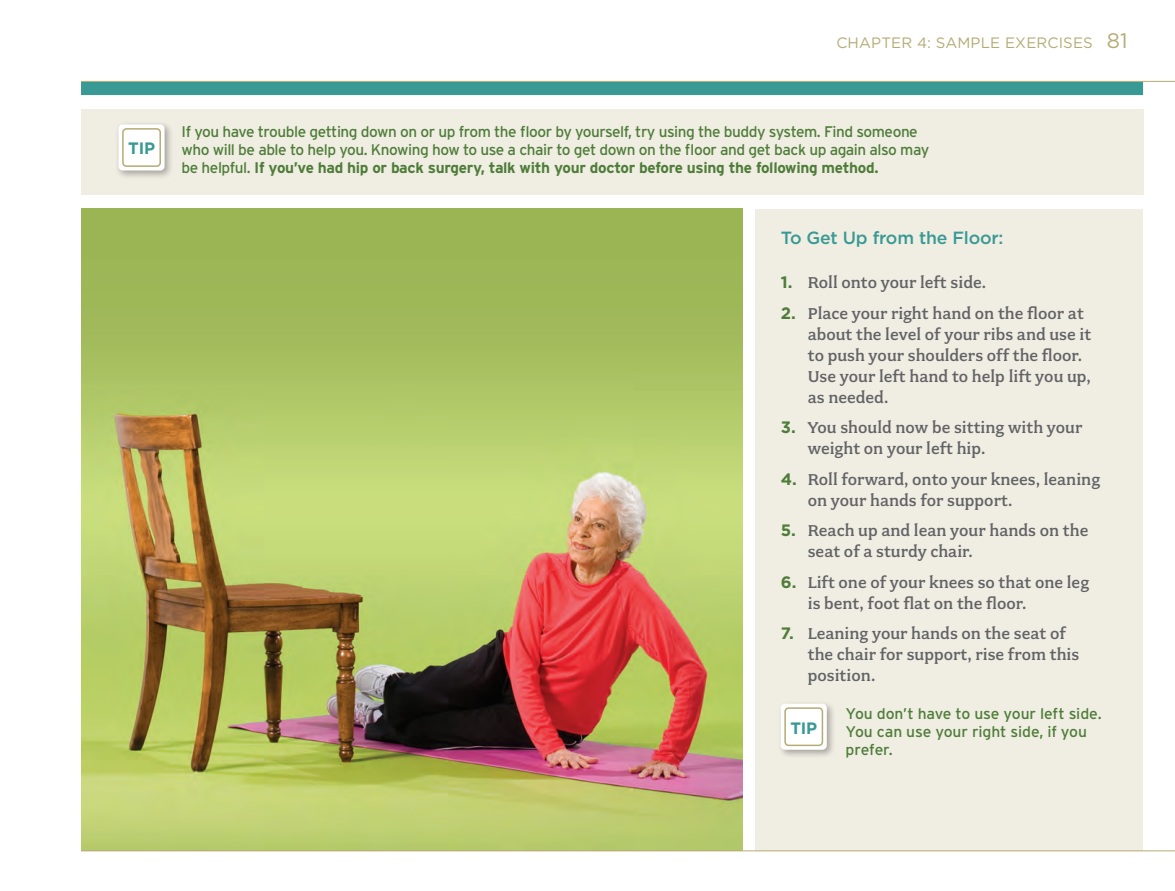
<style>
.page{position:relative;width:1175px;height:891px;background:#fff}
.page>*{position:absolute;margin:0;border:0;box-sizing:border-box;transform-origin:0 0}
.exercise-steps__nest{font:500 17.7px/21px "Fairplex Wide";color:#636366;scale:.95 1}
.exercise-top_callout{font:500 17.7px "Gotham";letter-spacing:-.01em;color:#399994}
.t1{font:700 16.5px "Gotham";letter-spacing:-.01em;color:#399994}
.exercise-top_callout-2{font:15.3px/18px "Interstate";letter-spacing:-.03em;color:#4f7d39}
.exercise-tip__nested{font:15.3px/18px "Interstate";letter-spacing:-.005em;color:#4f7d39}
.t2{font:15px "Gotham";letter-spacing:.01em;color:#b4ab74}
.s1{font-size:21px}
.s2{font-weight:700}
.s3{font-family:"Gotham";font-weight:700;font-size:16.5px;color:#4f7d39}
</style>
<div class="page">
<div style="left:756px;top:209px;width:387px;height:642px;background:#f0eee3"></div>
<div style="left:81px;top:110px;width:1062px;height:85px;background:#f0eee3"></div>
<div style="left:81px;top:82px;width:1062px;height:13px;background:#399994"></div>
<img style="left:81px;top:209px;width:661px;height:641px">
<div style="left:777px;top:700px;width:58px;height:59px;background:#231f20;opacity:.35"></div>
<div style="left:780px;top:704px;width:46px;height:46px;background:#fff;border-radius:4px"></div>
<div style="left:784px;top:707px;width:39px;height:39px;border:2px solid #b4ab74;border-radius:4px"></div>
<div style="left:115px;top:121px;width:58px;height:58px;background:#231f20;opacity:.35"></div>
<div style="left:118px;top:125px;width:47px;height:46px;background:#fff;border-radius:4px"></div>
<div style="left:122px;top:128px;width:39px;height:39px;border:2px solid #b4ab74;border-radius:4px"></div>
<hr style="left:81px;top:850px;width:1093px;height:1px;background:#b4ab74">
<hr style="left:81px;top:81px;width:1093px;height:1px;background:#b4ab74">
<p class="t2" style="left:836px;top:34px;width:293px">CHAPTER 4: SAMPLE EXERCISES <span class="s1">81</span></p>
<p class="t1" style="left:128px;top:139px;width:28px">TIP</p>
<p class="exercise-top_callout-2" style="left:182px;top:122px;width:749px">If you have trouble getting down on or up from the floor by yourself, try using the buddy system. Find someone who will be able to help you. Knowing how to use a chair to get down on the floor and get back up again also may be helpful. <span class="s2">If you’ve had hip or back surgery, talk with your doctor before using the following method.</span></p>
<p class="exercise-top_callout" style="left:780px;top:228px;width:224px">To Get Up from the Floor:</p>
<p class="exercise-steps__nest" style="left:780px;top:272px;width:218px"><span class="s3">1.</span> Roll onto your left side.</p>
<p class="exercise-steps__nest" style="left:807px;top:303px;width:300px;text-indent:-27px"><span class="s3">2.</span> Place your right hand on the floor at about the level of your ribs and use it to push your shoulders off the floor.<br>Use your left hand to help lift you up, as needed.</p>
<p class="exercise-steps__nest" style="left:807px;top:417px;width:291px;text-indent:-27px"><span class="s3">3.</span> You should now be sitting with your weight on your left hip.</p>
<p class="exercise-steps__nest" style="left:807px;top:469px;width:309px;text-indent:-27px"><span class="s3">4.</span> Roll forward, onto your knees, leaning on your hands for support.</p>
<p class="exercise-steps__nest" style="left:807px;top:520px;width:297px;text-indent:-27px"><span class="s3">5.</span> Reach up and lean your hands on the seat of a sturdy chair.</p>
<p class="exercise-steps__nest" style="left:807px;top:571px;width:298px;text-indent:-27px"><span class="s3">6.</span> Lift one of your knees so that one leg is bent, foot flat on the floor.</p>
<p class="exercise-steps__nest" style="left:807px;top:623px;width:287px;text-indent:-27px"><span class="s3">7.</span> Leaning your hands on the seat of the chair for support, rise from this position.</p>
<p class="t1" style="left:790px;top:719px;width:28px">TIP</p>
<p class="exercise-tip__nested" style="left:845px;top:705px;width:258px">You don’t have to use your left side.<br>You can use your right side, if you prefer.</p>
</div>
